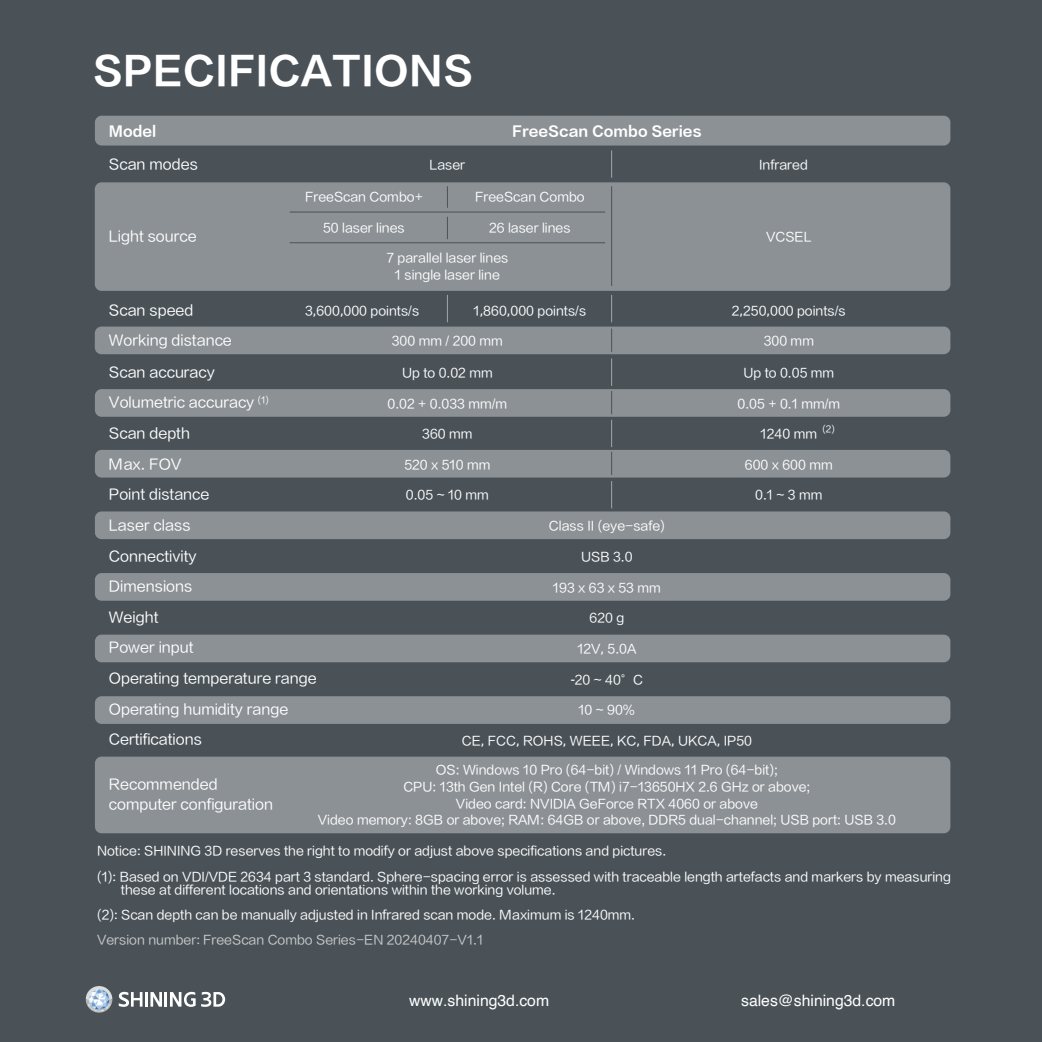
<style>
.page{position:relative;width:1042px;height:1042px;background:#4a5258}
.page>*{position:absolute;margin:0;border:0;box-sizing:border-box;transform-origin:0 0}
.t1{font:38.5px "FZLTCHJW GB1 0";color:#fff}
.t2{font:15.75px "Helvetica";color:#fff}
.t3{font:14px/30.6px "FZLTHJW GB1 0";color:#fff}
.t4{font:14px "FZLTCHJW GB1 0";color:#fff}
.t5{font:12.25px/16.6px "FZLTHJW GB1 0";color:#fff}
.t6{font:8.75px "FZLTHJW GB1 0";color:#fff}
.s1{font-family:"Roboto Flex"}
.s2{color:#c9caca}
.s3{font-family:"Roboto Flex";color:#c9caca}
</style>
<div class="page">
<div style="left:95px;top:116px;width:855px;height:29px;background:#8c9195;border-radius:7px"></div>
<div style="left:95px;top:182px;width:855px;height:109px;background:#8c9195;border-radius:7px"></div>
<div style="left:95px;top:327px;width:855px;height:27px;background:#8c9195;border-radius:7px"></div>
<div style="left:95px;top:389px;width:855px;height:28px;background:#8c9195;border-radius:7px"></div>
<div style="left:95px;top:450px;width:855px;height:27px;background:#8c9195;border-radius:7px"></div>
<div style="left:95px;top:511px;width:855px;height:28px;background:#8c9195;border-radius:7px"></div>
<div style="left:95px;top:573px;width:855px;height:28px;background:#8c9195;border-radius:7px"></div>
<div style="left:95px;top:634px;width:855px;height:28px;background:#8c9195;border-radius:7px"></div>
<div style="left:95px;top:696px;width:855px;height:28px;background:#8c9195;border-radius:7px"></div>
<div style="left:95px;top:756px;width:855px;height:77px;background:#8c9195;border-radius:7px"></div>
<hr style="left:611px;top:186px;width:1px;height:100px;background:#4b5358">
<svg style="left:611px;top:329px;width:1px;height:23px"></svg>
<svg style="left:611px;top:150px;width:1px;height:28px"></svg>
<svg style="left:611px;top:295px;width:1px;height:27px"></svg>
<svg style="left:611px;top:358px;width:1px;height:56px"></svg>
<svg style="left:447px;top:295px;width:1px;height:27px"></svg>
<svg style="left:447px;top:186px;width:1px;height:22px"></svg>
<svg style="left:611px;top:420px;width:1px;height:55px"></svg>
<svg style="left:611px;top:481px;width:1px;height:27px"></svg>
<hr style="left:290px;top:212px;width:315px;height:1px;background:#4b5358">
<svg style="left:447px;top:217px;width:1px;height:22px"></svg>
<hr style="left:290px;top:242px;width:315px;height:1px;background:#4b5358">
<svg style="left:86px;top:986px;width:26px;height:26px"></svg>
<hr style="left:145px;top:992px;width:3px;height:14px;background:#fff">
<svg style="left:119px;top:991px;width:23px;height:16px"></svg>
<svg style="left:150px;top:992px;width:75px;height:15px"></svg>
<h1 class="t1" style="left:93px;top:48px;width:382px">SPECIFICATIONS</h1>
<p class="t4" style="left:109px;top:123px;width:49px">Model</p>
<p class="t4" style="left:512px;top:123px;width:191px">FreeScan Combo Series</p>
<p class="t3" style="left:109px;top:149px;width:91px">Scan modes</p>
<p class="t5" style="left:759px;top:157px;width:50px">Infrared</p>
<p class="t5" style="left:429px;top:157px;width:37px">Laser</p>
<p class="t5" style="left:305px;top:189px;width:119px">FreeScan Combo+</p>
<p class="t5" style="left:475px;top:189px;width:111px">FreeScan Combo</p>
<p class="t5" style="left:323px;top:220px;width:83px">50 laser lines</p>
<p class="t5" style="left:489px;top:220px;width:83px">26 laser lines</p>
<p class="t3" style="left:109px;top:221px;width:89px">Light source</p>
<p class="t5" style="left:766px;top:229px;width:47px">VCSEL</p>
<p class="t5" style="left:386px;top:250px;width:123px;text-align:center">7 parallel laser lines<br>1 single laser line</p>
<p class="t3" style="left:109px;top:296px;width:86px">Scan speed</p>
<p class="t5" style="left:305px;top:303px;width:116px">3<span class="s1">,</span>600<span class="s1">,</span>000 points/s</p>
<p class="t5" style="left:473px;top:303px;width:114px">1<span class="s1">,</span>860<span class="s1">,</span>000 points/s</p>
<p class="t5" style="left:732px;top:303px;width:115px">2<span class="s1">,</span>250<span class="s1">,</span>000 points/s</p>
<p class="t3" style="left:109px;top:325px;width:124px">Working distance</p>
<p class="t5" style="left:392px;top:333px;width:113px">300 mm / 200 mm</p>
<p class="t5" style="left:402px;top:365px;width:92px">Up to 0.02 mm</p>
<p class="t5" style="left:387px;top:396px;width:121px">0.02 + 0.033 mm/m</p>
<p class="t5" style="left:764px;top:333px;width:52px">300 mm</p>
<p class="t3" style="left:109px;top:357px;width:209px">Scan accuracy<br>Volumetric accuracy<br>Scan depth<br>Max. FOV<br>Point distance<br>Laser class<br>Connectivity<br>Dimensions<br>Weight<br>Power input<br>Operating temperature range<br>Operating humidity range<br>Certifications</p>
<p class="t3" style="left:109px;top:775px;width:166px;line-height:20.1px">Recommended computer configuration</p>
<p class="t5" style="left:743px;top:365px;width:92px">Up to 0.05 mm</p>
<p class="t6" style="left:258px;top:396px;width:13px">(1)</p>
<p class="t5" style="left:737px;top:396px;width:104px">0.05 + 0.1 mm/m</p>
<p class="t6" style="left:822px;top:425px;width:14px">(2)</p>
<p class="t5" style="left:760px;top:426px;width:58px">1240 mm</p>
<p class="t5" style="left:422px;top:426px;width:52px">360 mm</p>
<p class="t5" style="left:404px;top:457px;width:88px">520 x 510 mm</p>
<p class="t5" style="left:745px;top:457px;width:89px">600 x 600 mm</p>
<p class="t5" style="left:755px;top:487px;width:69px">0.1 ~ 3 mm</p>
<p class="t5" style="left:406px;top:487px;width:85px">0.05 ~ 10 mm</p>
<p class="t5" style="left:549px;top:518px;width:117px">Class II (eye-safe)</p>
<p class="t5" style="left:581px;top:549px;width:53px">USB 3.0</p>
<p class="t5" style="left:553px;top:580px;width:109px">193 x 63 x 53 mm</p>
<p class="t5" style="left:589px;top:610px;width:36px">620 g</p>
<p class="t5" style="left:577px;top:641px;width:61px">12V<span class="s1">,</span> 5.0A</p>
<p class="t5" style="left:571px;top:672px;width:74px"><span class="s1">-</span>20 ~ 40°C</p>
<p class="t5" style="left:578px;top:702px;width:59px">10 ~ 90%</p>
<p class="t5" style="left:462px;top:733px;width:292px">CE<span class="s1">,</span> FCC<span class="s1">,</span> ROHS<span class="s1">,</span> WEEE<span class="s1">,</span> KC<span class="s1">,</span> FDA<span class="s1">,</span> UKCA<span class="s1">,</span> IP50</p>
<p class="t5" style="left:318px;top:762px;width:579px;text-align:center">OS: Windows 10 Pro (64-bit) / Windows 11 Pro (64-bit);<br>CPU: 13th Gen Intel (R) Core (TM) i7-13650HX 2.6 GHz or above;<br>Video card: NVIDIA GeForce RTX 4060 or above<br>Video memory: 8GB or above; RAM: 64GB or above, DDR5 dual-channel; USB port: USB 3.0</p>
<p class="t5" style="left:97px;top:838px;width:855px;line-height:26.4px">Notice<span class="s1">:</span> SHINING 3D reserves the right to modify or adjust above specifications and pictures.<br>(1)<span class="s1">:</span> Based on VDI/VDE 2634 part 3 standard. Sphere-spacing error is assessed with traceable length artefacts and markers by measuring</p>
<p class="t5" style="left:97px;top:877px;width:539px;line-height:25.2px;text-indent:24px">these at different locations and orientations within the working volume.<br>(2)<span class="s1">:</span> Scan depth can be manually adjusted in Infrared scan mode. Maximum is 1240mm.<br><span class="s2">Version number</span><span class="s3">:</span> <span class="s2">FreeScan Combo Series-EN 20240407-V1.1</span></p>
<p class="t2" style="left:409px;top:994px;width:142px">www.shining3d.com</p>
<p class="t2" style="left:741px;top:994px;width:156px">sales@shining3d.com</p>
</div>
